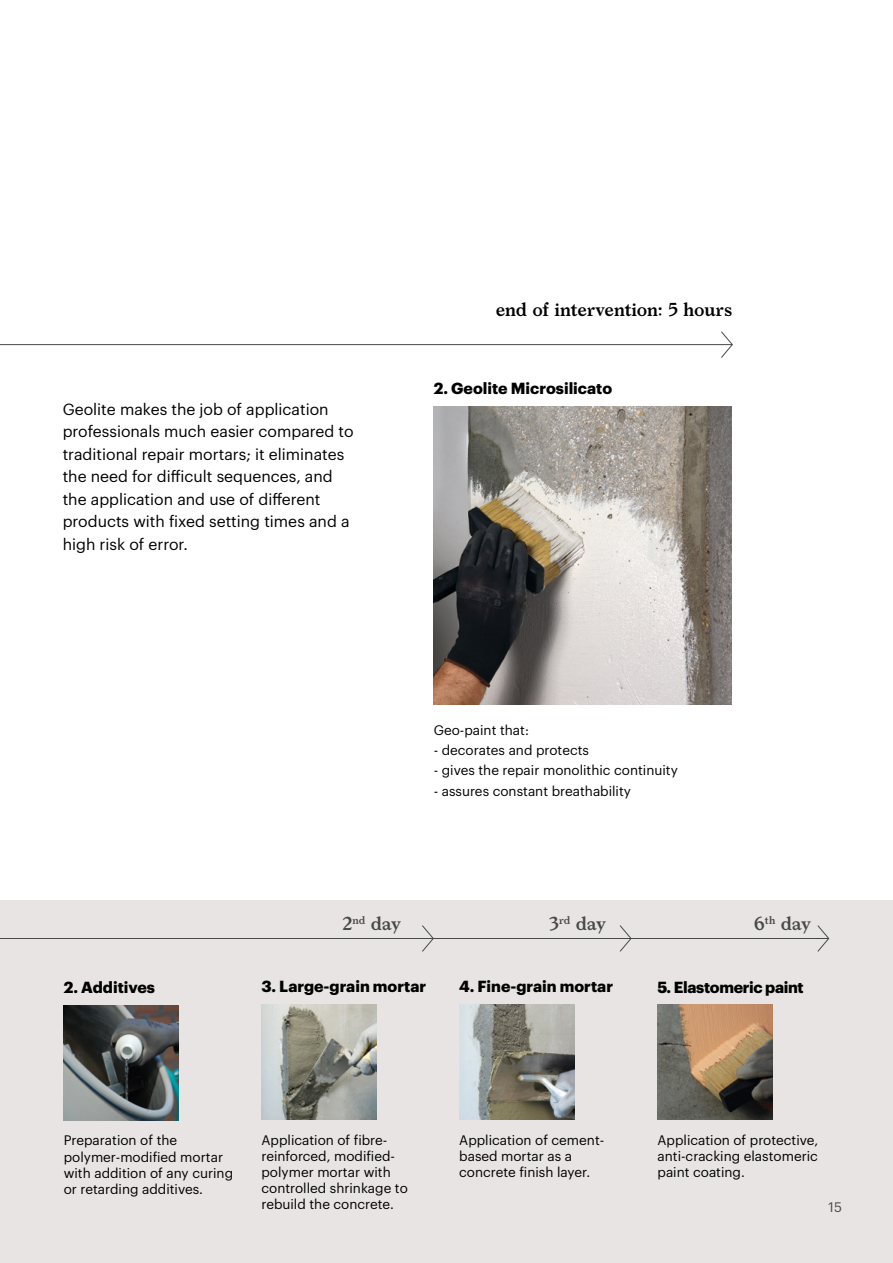
<style>
.page{position:relative;width:893px;height:1263px;background:#fff}
.page>*{position:absolute;margin:0;border:0;box-sizing:border-box;transform-origin:0 0}
.t1{font:600 18px "Larish Neue";letter-spacing:-.005em;color:#000}
.t2{font:600 18px "Larish Neue";letter-spacing:-.025em;color:#474949}
.t3{font:15.75px/22.5px "Graphik";color:#000}
.t4{font:700 15.75px "Graphik";color:#000}
.t5{font:700 15.75px "Graphik";letter-spacing:-.02em;color:#000}
.t6{font:13.5px/16.2px "Graphik";color:#000}
.t7{font:13.5px "Graphik";color:#474949}
</style>
<div class="page">
<div style="left:0;top:900px;width:893px;height:363px;background:#e8e4e3"></div>
<img style="left:64px;top:1006px;width:115px;height:114px">
<img style="left:657px;top:1005px;width:115px;height:115px">
<img style="left:261px;top:1005px;width:115px;height:115px">
<img style="left:459px;top:1005px;width:115px;height:115px">
<hr style="left:0;top:938px;width:828px;height:1px;background:#474949">
<svg style="left:422px;top:925px;width:12px;height:27px"></svg>
<hr style="left:0;top:344px;width:732px;height:1px;background:#474949">
<svg style="left:720px;top:331px;width:13px;height:27px"></svg>
<svg style="left:619px;top:925px;width:12px;height:27px"></svg>
<svg style="left:817px;top:925px;width:13px;height:27px"></svg>
<img style="left:434px;top:406px;width:297px;height:298px">
<p class="t3" style="left:63px;top:397px;width:292px">Geolite makes the job of application professionals much easier compared to traditional repair mortars; it eliminates the need for difficult sequences, and the application and use of different products with fixed setting times and a high risk of error.</p>
<h1 class="t1" style="left:496px;top:295px;width:238px">end of intervention: 5 hours</h1>
<p class="t4" style="left:434px;top:376px;width:180px">2. Geolite Microsilicato</p>
<p class="t6" style="left:434px;top:720px;width:97px">Geo-paint that:</p>
<p class="t6" style="left:434px;top:741px;width:157px">- decorates and protects</p>
<p class="t6" style="left:434px;top:761px;width:246px">- gives the repair monolithic continuity</p>
<p class="t6" style="left:434px;top:782px;width:199px">- assures constant breathability</p>
<h1 class="t2" style="left:343px;top:909px;width:60px">2<sup>nd</sup> day</h1>
<h1 class="t2" style="left:549px;top:909px;width:59px">3<sup>rd</sup> day</h1>
<h1 class="t2" style="left:754px;top:909px;width:59px">6<sup>th</sup> day</h1>
<p class="t4" style="left:64px;top:975px;width:93px">2. Additives</p>
<p class="t4" style="left:262px;top:974px;width:166px">3. Large-grain mortar</p>
<p class="t4" style="left:459px;top:974px;width:155px">4. Fine-grain mortar</p>
<p class="t5" style="left:657px;top:975px;width:148px">5. Elastomeric paint</p>
<p class="t6" style="left:64px;top:1131px;width:171px">Preparation of the polymer-modified mortar with addition of any curing or retarding additives.</p>
<p class="t6" style="left:262px;top:1130px;width:148px">Application of fibre&shy;reinforced, modified&shy;polymer mortar with controlled shrinkage to rebuild the concrete.</p>
<p class="t6" style="left:459px;top:1130px;width:147px">Application of cement&shy;based mortar as a concrete finish layer.</p>
<p class="t6" style="left:657px;top:1130px;width:162px;text-align:justify">Application of protective, anti-cracking elastomeric paint coating.</p>
<p class="t7" style="left:828px;top:1197px;width:15px">15</p>
</div>
